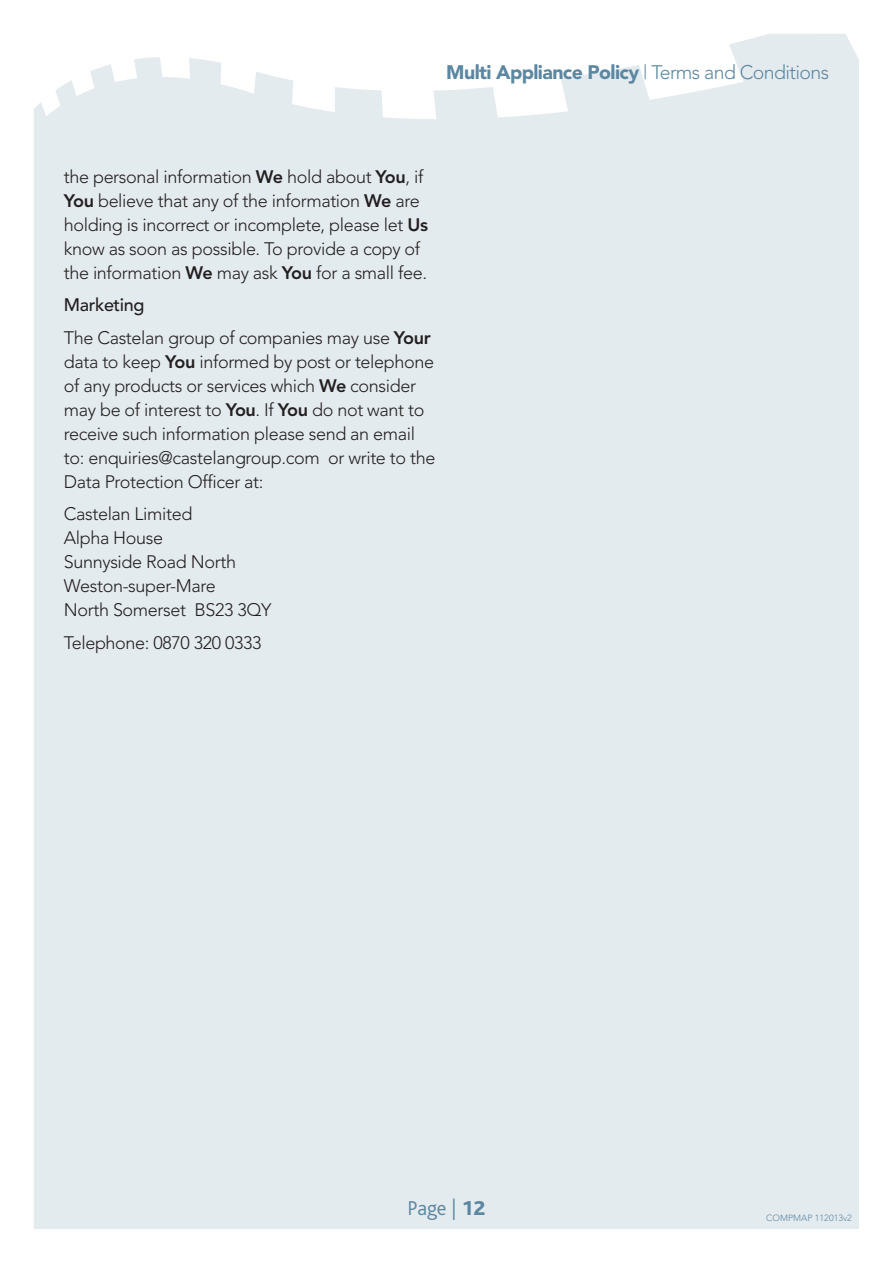
<style>
.page{position:relative;width:893px;height:1263px;background:#fff}
.page>*{position:absolute;margin:0;border:0;box-sizing:border-box;transform-origin:0 0}
.t1{font:300 21px "Bliss";color:#5c87a1}
.t2{font:900 19.5px "Avenir";letter-spacing:-.03em;color:#5c87a1}
.t3{font:300 18px/24px "Avenir";letter-spacing:-.02em;color:#231f20}
.t4{font:500 18px "Avenir";letter-spacing:-.02em;color:#231f20}
.t5{font:300 9px "Avenir";color:#5c87a1}
.s1{font-weight:300}
.s2{font-weight:800}
</style>
<div class="page">
<div style="left:34px;top:34px;width:825px;height:1195px;background:#e4ebef"></div>
<p class="t2" style="left:446px;top:60px;width:384px">Multi Appliance Policy <span class="s1">| Terms and Conditions</span></p>
<p class="t3" style="left:64px;top:164px;width:366px">the personal information <span class="s2">We</span> hold about <span class="s2">You</span>, if <span class="s2">You</span> believe that any of the information <span class="s2">We</span> are holding is incorrect or incomplete, please let <span class="s2">Us </span>know as soon as possible. To provide a copy of the information <span class="s2">We</span> may ask <span class="s2">You</span> for a small fee.</p>
<p class="t4" style="left:64px;top:295px;width:82px">Marketing</p>
<p class="t3" style="left:64px;top:325px;width:373px">The Castelan group of companies may use <span class="s2">Your </span>data to keep <span class="s2">You</span> informed by post or telephone of any products or services which <span class="s2">We</span> consider may be of interest to <span class="s2">You</span>. If <span class="s2">You</span> do not want to receive such information please send an email to: enquiries@castelangroup.com or write to the Data Protection Officer at:</p>
<p class="t3" style="left:64px;top:502px;width:130px">Castelan Limited</p>
<p class="t3" style="left:64px;top:526px;width:101px">Alpha House</p>
<p class="t3" style="left:64px;top:550px;width:174px">Sunnyside Road North</p>
<p class="t3" style="left:64px;top:574px;width:153px">Weston-super-Mare</p>
<p class="t3" style="left:64px;top:598px;width:209px">North Somerset BS23 3QY</p>
<p class="t3" style="left:64px;top:630px;width:199px">Telephone: 0870 320 0333</p>
<p class="t1" style="left:408px;top:1197px;width:79px">Page | <span class="s2">12</span></p>
<p class="t5" style="left:766px;top:1212px;width:87px">COMPMAP 112013v2</p>
</div>
